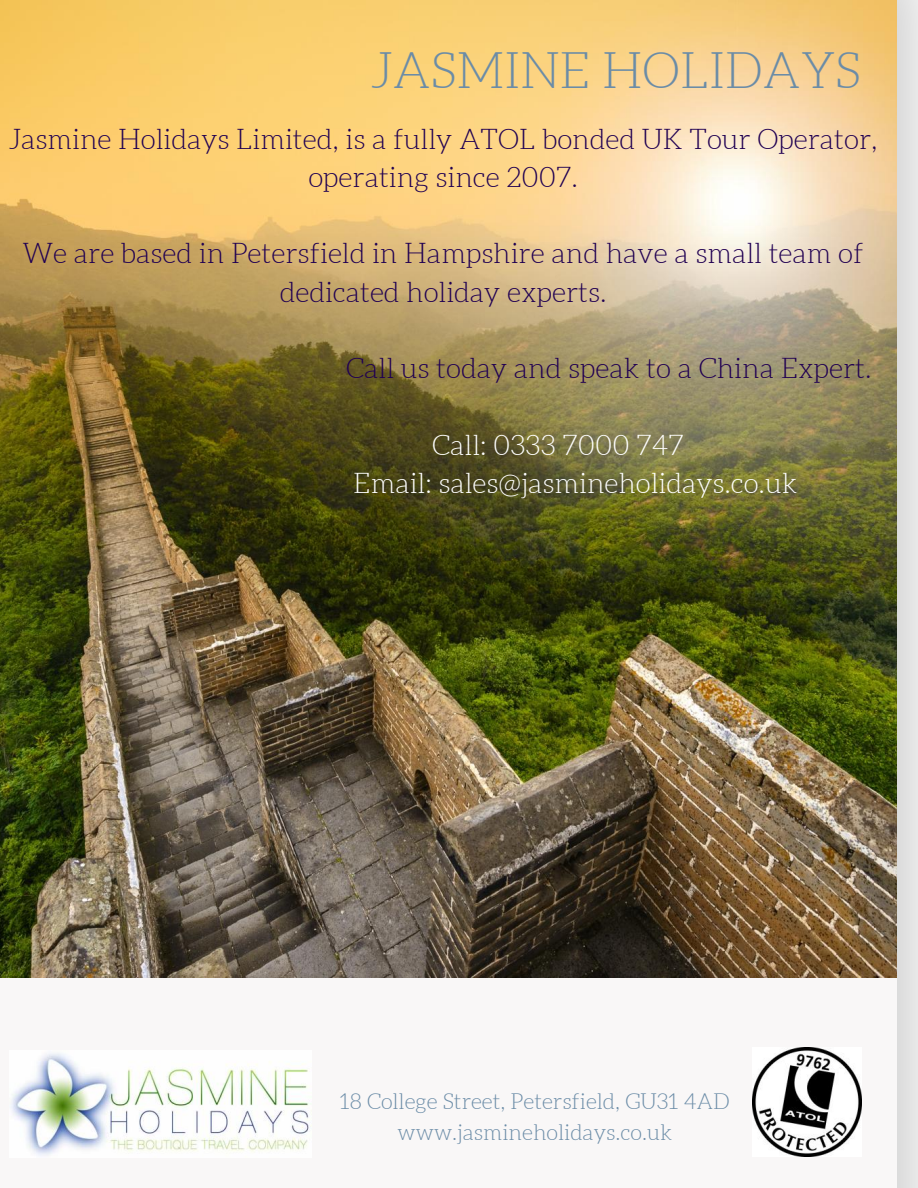
<style>
.page{position:relative;width:918px;height:1188px;background:#fff}
.page>*{position:absolute;margin:0;border:0;box-sizing:border-box;transform-origin:0 0}
.t1{font:300 49.8px "Aleo";color:#6b8ca7}
.t2{font:300 28.05px/38.2px "Aleo";color:#200052;text-align:center}
.t3{font:300 28.05px/38.2px "Aleo";color:#fff}
.t4{font:300 21.75px/30.3px "Aleo";color:#6b8ca7;text-align:center}
</style>
<div class="page">
<div style="left:0;top:0;width:897px;height:1188px;background:#f9f7f7"></div>
<img style="left:0;top:0;width:897px;height:978px">
<img style="left:12px;top:1054px;width:297px;height:100px">
<img style="left:753px;top:1047px;width:109px;height:109px">
<h1 class="t1" style="left:370px;top:44px;width:492px">JASMINE HOLIDAYS</h1>
<p class="t2" style="left:9px;top:120px;width:870px">Jasmine Holidays Limited, is a fully ATOL bonded UK Tour Operator, operating since 2007.</p>
<p class="t2" style="left:22px;top:234px;width:843px">We are based in Petersfield in Hampshire and have a small team of dedicated holiday experts.</p>
<p class="t2" style="left:346px;top:349px;width:527px">Call us today and speak to a China Expert.</p>
<p class="t3" style="left:353px;top:426px;width:446px;text-indent:79px">Call: 0333 7000 747<br>Email: sales@jasmineholidays.co.uk</p>
<p class="t4" style="left:340px;top:1087px;width:391px">18 College Street, Petersfield, GU31 4AD www.jasmineholidays.co.uk</p>
</div>
